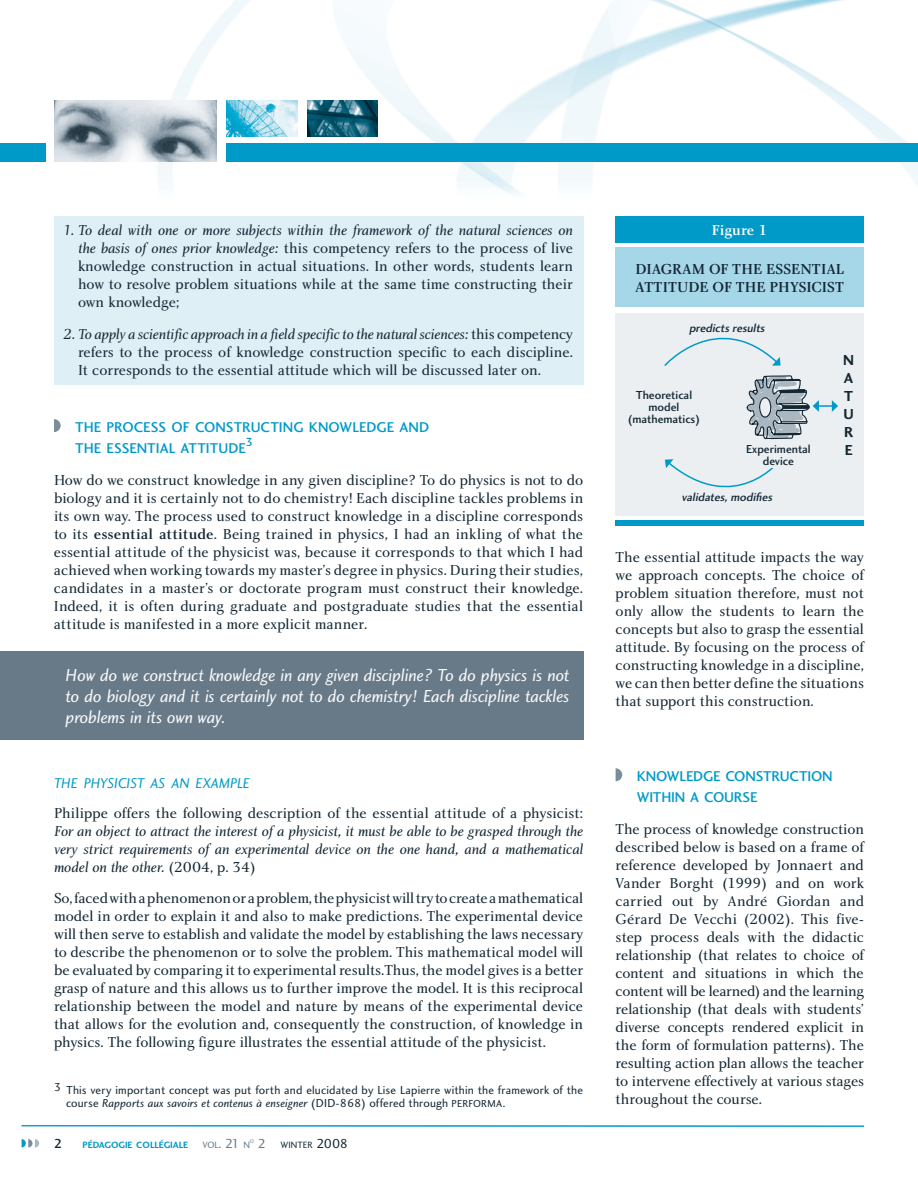
<style>
.page{position:relative;width:918px;height:1188px;background:#fff}
.page>*{position:absolute;margin:0;border:0;box-sizing:border-box;transform-origin:0 0}
.t1{font:18px/21px "Charlotte Sans Book Italic Plain";letter-spacing:-.01em;color:#f9fafb;text-align:justify}
.t2{font:15px/18px "Charlotte Book Plain";color:#142733;text-align:justify}
.t3{font:15px/18px "Charlotte Book Italic Plain";color:#142733;text-align:justify}
.t4{font:15px/18px "Charlotte Medium Plain";color:#142733}
.t5{font:15px "Charlotte Medium Plain";color:#fff}
.t6{font:15px/18px "Charlotte Sans Bold Plain";color:#142733;text-align:justify}
.t7{font:14.7px/21px "Charlotte Sans Medium Plain";color:#009ac8}
.t8{font:14.7px "Charlotte Sans Book Italic Plain";letter-spacing:-.01em;color:#009ac8}
.t9{font:13.5px "Charlotte Sans Medium Plain";color:#142733}
.t10{font:12.15px "Charlotte Sans Medium Plain";color:#009ac8}
.t11{font:12px "Charlotte Sans Book Plain";letter-spacing:.015em;color:#142733}
.t12{font:12px "Charlotte Sans Book Italic Plain";color:#142733}
.t13{font:12px/12px "Charlotte Sans Medium Plain";color:#142733;text-align:center}
.t14{font:italic 12px "Charlotte Sans Medium Plain";color:#142733}
.t15{font:9.45px "Charlotte Sans Bold Plain";color:#009ac8}
.t16{font:9.45px "Charlotte Sans Book Plain";color:#142733}
.t17{font:9.45px "Charlotte Sans Book Plain";color:#687a88}
.t18{font:5.55px "Charlotte Sans Book Plain";color:#687a88}
.s1{font-family:"Charlotte Sans Book Italic Plain"}
.s2{font-family:"Charlotte Book Italic Plain"}
.s3{font-family:"Charlotte Book Plain"}
.s4{font-family:"Charlotte Medium Plain"}
.s5{font-family:"Charlotte Sans Book Plain"}
.s6{font-family:"Charlotte Sans Book Plain";font-size:10.5px}
.s7{font-size:13.5px}
.s8{font-size:13.5px;color:#687a88}
</style>
<div class="page">
<svg style="left:22px;top:1139px;width:17px;height:9px"></svg>
<img style="left:0;top:0;width:918px;height:195px">
<img style="left:55px;top:101px;width:162px;height:61px">
<img style="left:307px;top:101px;width:71px;height:36px">
<img style="left:227px;top:101px;width:70px;height:36px">
<div style="left:227px;top:144px;width:691px;height:18px;background:#009ac8"></div>
<div style="left:0;top:144px;width:46px;height:18px;background:#009ac8"></div>
<hr style="left:22px;top:1125px;width:842px;height:2px;background:#009ac8">
<div style="left:54px;top:216px;width:529px;height:169px;background:#deeff6"></div>
<svg style="left:54px;top:419px;width:7px;height:13px"></svg>
<div style="left:616px;top:313px;width:248px;height:203px;background:#ebeff2"></div>
<svg style="left:664px;top:337px;width:117px;height:29px"></svg>
<svg style="left:665px;top:459px;width:109px;height:29px"></svg>
<div style="left:733px;top:441px;width:91px;height:27px;background:#ebeff2"></div>
<svg style="left:746px;top:375px;width:92px;height:65px"></svg>
<div style="left:616px;top:248px;width:248px;height:60px;background:#a5d7e9"></div>
<div style="left:616px;top:216px;width:248px;height:27px;background:#009ac8"></div>
<div style="left:616px;top:521px;width:248px;height:5px;background:#009ac8"></div>
<svg style="left:616px;top:768px;width:6px;height:13px"></svg>
<div style="left:0;top:651px;width:583px;height:89px;background:#687a88"></div>
<p class="t3" style="left:63px;top:222px;width:512px"><span class="s1">1.</span> To deal with one or more subjects within the framework of the natural sciences on</p>
<p class="t2" style="left:78px;top:240px;width:497px"><span class="s2">the basis of ones prior knowledge:</span> this competency refers to the process of live knowledge construction in actual situations. In other words, students learn how to resolve problem situations while at the same time constructing their own knowledge;</p>
<p class="t3" style="left:63px;top:326px;width:512px">2. To apply a scientific approach in a field specific to the natural sciences: <span class="s3">this competency</span></p>
<p class="t2" style="left:78px;top:344px;width:497px">refers to the process of knowledge construction specific to each discipline.<br>It corresponds to the essential attitude which will be discussed later on.</p>
<p class="t7" style="left:75px;top:418px;width:356px">THE PROCESS OF CONSTRUCTING KNOWLEDGE AND<br>THE ESSENTIAL ATTITUDE</p>
<p class="t10" style="left:246px;top:437px;width:9px">3</p>
<p class="t2" style="left:54px;top:472px;width:531px">How do we construct knowledge in any given discipline? To do physics is not to do biology and it is certainly not to do chemistry! Each discipline tackles problems in its own way. The process used to construct knowledge in a discipline corresponds to its <span class="s4">essential attitude</span>. Being trained in physics, I had an inkling of what the essential attitude of the physicist was, because it corresponds to that which I had achieved when working towards my master’s degree in physics. During their studies, candidates in a master’s or doctorate program must construct their knowledge.<br>Indeed, it is often during graduate and postgraduate studies that the essential attitude is manifested in a more explicit manner.</p>
<p class="t1" style="left:66px;top:666px;width:506px">How do we construct knowledge in any given discipline? To do physics is not to do biology and it is certainly not to do chemistry! Each discipline tackles problems in its own way.</p>
<p class="t8" style="left:54px;top:777px;width:197px">THE PHYSICIST AS AN EXAMPLE</p>
<p class="t2" style="left:54px;top:805px;width:531px">Philippe offers the following description of the essential attitude of a physicist:</p>
<p class="t3" style="left:54px;top:823px;width:531px">For an object to attract the interest of a physicist, it must be able to be grasped through the very strict requirements of an experimental device on the one hand, and a mathematical model on the other. <span class="s3">(2004, p. 34)</span></p>
<p class="t2" style="left:54px;top:891px;width:531px">So, faced with a phenomenon or a problem, the physicist will try to create a mathematical model in order to explain it and also to make predictions. The experimental device will then serve to establish and validate the model by establishing the laws necessary to describe the phenomenon or to solve the problem. This mathematical model will be evaluated by comparing it to experimental results.Thus, the model gives is a better grasp of nature and this allows us to further improve the model. It is this reciprocal relationship between the model and nature by means of the experimental device that allows for the evolution and, consequently the construction, of knowledge in physics. The following figure illustrates the essential attitude of the physicist.</p>
<p class="t11" style="left:54px;top:1085px;width:531px">3 This very important concept was put forth and elucidated by Lise Lapierre within the framework of the</p>
<p class="t12" style="left:66px;top:1098px;width:441px"><span class="s5">course</span> Rapports aux savoirs et contenus à enseigner <span class="s5">(DID-868) offered through</span> <span class="s6">PERFORMA</span><span class="s5">.</span></p>
<p class="t9" style="left:54px;top:1138px;width:10px">2</p>
<p class="t15" style="left:82px;top:1141px;width:107px">PÉDAGOGIE COLLÉGIALE</p>
<p class="t17" style="left:202px;top:1141px;width:49px">VOL<span class="s7">. 21</span> N</p>
<p class="t18" style="left:250px;top:1139px;width:6px">O</p>
<p class="t16" style="left:258px;top:1141px;width:92px"><span class="s8">2</span> WINTER <span class="s7">2008</span></p>
<p class="t5" style="left:712px;top:224px;width:57px">Figure 1</p>
<p class="t4" style="left:635px;top:261px;width:210px">DIAGRAM OF THE ESSENTIAL<br>ATTITUDE OF THE PHYSICIST</p>
<p class="t14" style="left:689px;top:323px;width:79px">predicts results</p>
<p class="t13" style="left:628px;top:390px;width:74px">Theoretical model (mathematics)</p>
<p class="t13" style="left:746px;top:444px;width:66px">Experimental device</p>
<p class="t14" style="left:682px;top:492px;width:94px">validates, modifies</p>
<p class="t6" style="left:843px;top:352px;width:12px">N A T U R E</p>
<p class="t2" style="left:616px;top:549px;width:250px">The essential attitude impacts the way we approach concepts. The choice of problem situation therefore, must not only allow the students to learn the concepts but also to grasp the essential attitude. By focusing on the process of constructing knowledge in a discipline, we can then better define the situations that support this construction.</p>
<p class="t7" style="left:637px;top:767px;width:197px">KNOWLEDGE CONSTRUCTION<br>WITHIN A COURSE</p>
<p class="t2" style="left:616px;top:821px;width:250px">The process of knowledge construction described below is based on a frame of reference developed by Jonnaert and Vander Borght (1999) and on work carried out by André Giordan and Gérard De Vecchi (2002). This five&shy;step process deals with the didactic relationship (that relates to choice of content and situations in which the content will be learned) and the learning relationship (that deals with students’ diverse concepts rendered explicit in the form of formulation patterns). The resulting action plan allows the teacher to intervene effectively at various stages throughout the course.</p>
</div>
